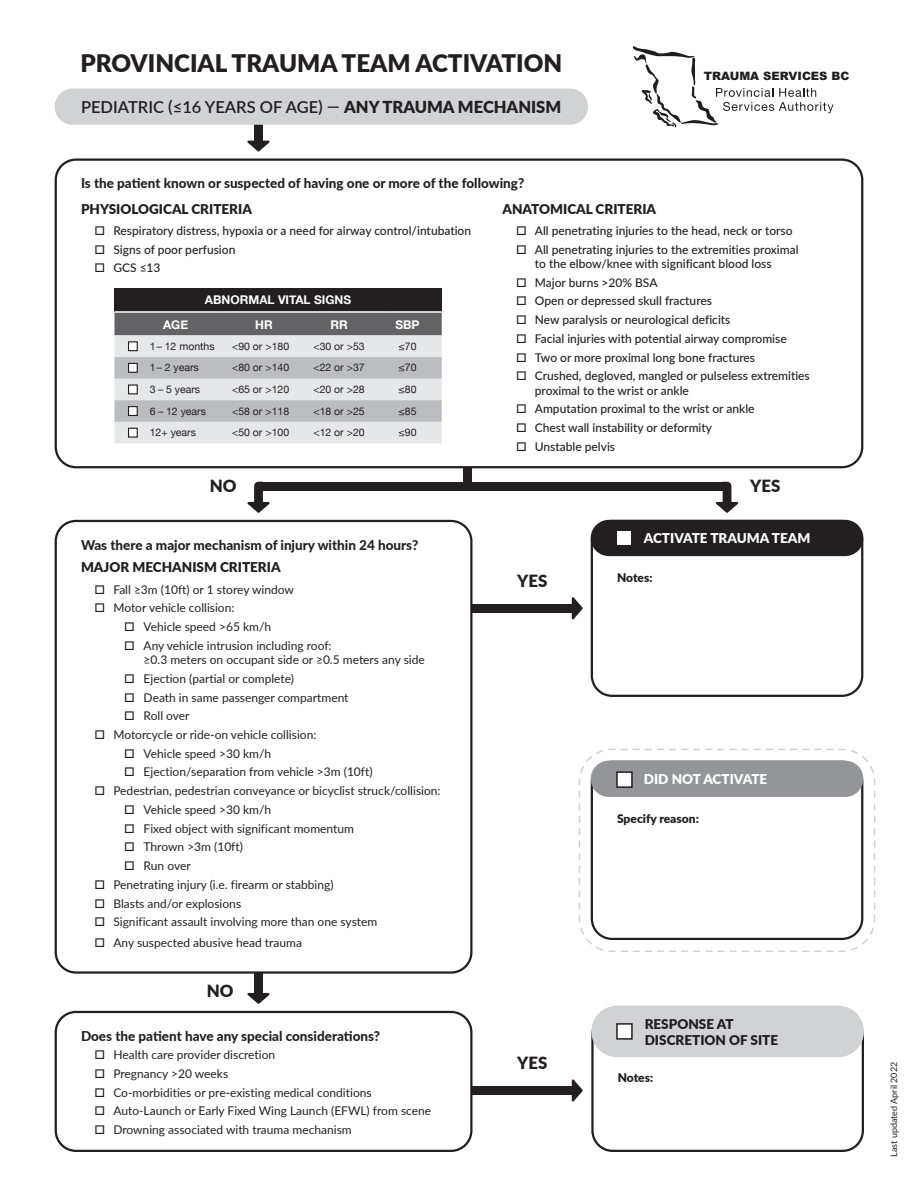
<style>
.page{position:relative;width:918px;height:1188px;background:#fff}
.page>*{position:absolute;margin:0;border:0;box-sizing:border-box;transform-origin:0 0}
.t1{font:900 24.15px "Lato";color:#231f20}
.t2{font:900 16.8px "Lato";color:#231f20}
.t3{font:600 16.5px "Lato";color:#231f20}
.t4{font:800 13.5px "Lato";color:#231f20}
.t5{font:900 13.5px/16.2px "Lato";color:#231f20}
.t6{font:900 13.5px "Lato";color:#fff}
.t7{font:12px/14.4px "Lato";color:#231f20}
.t8{font:500 12px/14.4px "Lato";color:#231f20}
.t9{font:700 12px "Helvetica Neue";color:#fff}
.t10{font:900 12px "Lato";color:#231f20}
.t11{font:900 11.55px "Arial";color:#201d1e}
.t12{font:10.5px "Helvetica Neue";color:#231f20}
.t13{font:9px "Lato";color:#231f20}
.s1{font-weight:900}
</style>
<div class="page">
<div style="left:463px;top:467px;width:9px;height:19px;background:#231f20"></div>
<svg style="left:714px;top:482px;width:24px;height:31px"></svg>
<svg style="left:247px;top:482px;width:25px;height:31px"></svg>
<div style="left:259px;top:482px;width:468px;height:8px;background:#231f20"></div>
<svg style="left:247px;top:992px;width:23px;height:12px"></svg>
<div style="left:254px;top:972px;width:9px;height:23px;background:#231f20"></div>
<svg style="left:247px;top:140px;width:23px;height:12px"></svg>
<div style="left:254px;top:120px;width:9px;height:23px;background:#231f20"></div>
<div style="left:472px;top:1086px;width:102px;height:9px;background:#231f20"></div>
<svg style="left:571px;top:597px;width:12px;height:23px"></svg>
<div style="left:472px;top:604px;width:102px;height:9px;background:#231f20"></div>
<svg style="left:578px;top:748px;width:298px;height:204px"></svg>
<div style="left:55px;top:520px;width:418px;height:454px;border:2px solid #231f20;border-radius:20px"></div>
<div style="left:55px;top:1011px;width:418px;height:141px;border:2px solid #231f20;border-radius:20px"></div>
<div style="left:592px;top:1007px;width:271px;height:49px;background:#d1d2d4;border-radius:25px"></div>
<div style="left:591px;top:1006px;width:273px;height:51px;border:2px solid #d1d2d4;border-radius:25px"></div>
<div style="left:591px;top:520px;width:272px;height:177px;border:2px solid #231f20;border-radius:20px"></div>
<div style="left:591px;top:761px;width:272px;height:179px;border:2px solid #231f20;border-radius:20px"></div>
<div style="left:592px;top:521px;width:270px;height:34px;background:#231f20;border-radius:17px"></div>
<div style="left:591px;top:520px;width:272px;height:36px;border:2px solid #231f20;border-radius:17px"></div>
<div style="left:592px;top:762px;width:270px;height:34px;background:#939598;border-radius:17px"></div>
<div style="left:591px;top:761px;width:272px;height:36px;border:2px solid #939598;border-radius:17px"></div>
<div style="left:55px;top:159px;width:808px;height:309px;border:2px solid #231f20;border-radius:20px"></div>
<div style="left:55px;top:89px;width:532px;height:35px;background:#d1d2d4;border-radius:17px"></div>
<div style="left:55px;top:88px;width:533px;height:37px;border:2px solid #d1d2d4;border-radius:17px"></div>
<div style="left:114px;top:289px;width:328px;height:23px;background:#231f20"></div>
<hr style="left:114px;top:311px;width:109px;height:2px;background:#fff">
<hr style="left:223px;top:311px;width:75px;height:2px;background:#fff">
<hr style="left:298px;top:311px;width:89px;height:2px;background:#fff">
<hr style="left:387px;top:311px;width:55px;height:2px;background:#fff">
<svg style="left:114px;top:312px;width:328px;height:131px;background:#c1c2c4"></svg>
<svg style="left:633px;top:46px;width:201px;height:81px"></svg>
<div style="left:618px;top:531px;width:13px;height:14px;background:#fff"></div>
<svg style="left:616px;top:771px;width:17px;height:17px"></svg>
<svg style="left:571px;top:1022px;width:293px;height:130px"></svg>
<h1 class="t1" style="left:81px;top:45px;width:483px">PROVINCIAL TRAUMA TEAM ACTIVATION</h1>
<h3 class="t3" style="left:81px;top:95px;width:482px">PEDIATRIC (≤16 YEARS OF AGE) — <span class="s1">ANY TRAUMA MECHANISM</span></h3>
<p class="t11" style="left:704px;top:68px;width:147px">TRAUMA SERVICES BC</p>
<p class="t4" style="left:81px;top:173px;width:445px">Is the patient known or suspected of having one or more of the following?</p>
<p class="t5" style="left:81px;top:200px;width:172px">PHYSIOLOGICAL CRITERIA</p>
<p class="t8" style="left:94px;top:223px;width:378px">□ Respiratory distress, hypoxia or a need for airway control/intubation</p>
<p class="t8" style="left:94px;top:242px;width:142px">□ Signs of poor perfusion</p>
<p class="t8" style="left:94px;top:260px;width:68px">□ GCS ≤13</p>
<p class="t5" style="left:502px;top:200px;width:155px">ANATOMICAL CRITERIA</p>
<p class="t8" style="left:516px;top:223px;width:278px">□ All penetrating injuries to the head, neck or torso</p>
<p class="t8" style="left:535px;top:242px;width:265px;text-indent:-19px">□ All penetrating injuries to the extremities proximal to the elbow/knee with significant blood loss</p>
<p class="t8" style="left:516px;top:275px;width:143px">□ Major burns &gt;20% BSA</p>
<p class="t8" style="left:516px;top:293px;width:198px">□ Open or depressed skull fractures</p>
<p class="t8" style="left:516px;top:312px;width:216px">□ New paralysis or neurological deficits</p>
<p class="t8" style="left:516px;top:331px;width:272px">□ Facial injuries with potential airway compromise</p>
<p class="t8" style="left:516px;top:350px;width:241px">□ Two or more proximal long bone fractures</p>
<p class="t8" style="left:535px;top:368px;width:276px;text-indent:-19px">□ Crushed, degloved, mangled or pulseless extremities proximal to the wrist or ankle</p>
<p class="t8" style="left:516px;top:401px;width:240px">□ Amputation proximal to the wrist or ankle</p>
<p class="t8" style="left:516px;top:420px;width:198px">□ Chest wall instability or deformity</p>
<p class="t8" style="left:516px;top:439px;width:101px">□ Unstable pelvis</p>
<p class="t9" style="left:205px;top:291px;width:148px">ABNORMAL VITAL SIGNS</p>
<p class="t9" style="left:163px;top:315px;width:27px">AGE</p>
<p class="t9" style="left:255px;top:315px;width:19px">HR</p>
<p class="t9" style="left:330px;top:315px;width:19px">RR</p>
<p class="t9" style="left:395px;top:315px;width:26px">SBP</p>
<p class="t12" style="left:150px;top:339px;width:66px">1– 12 months</p>
<p class="t12" style="left:232px;top:339px;width:59px">&lt;90 or &gt;180</p>
<p class="t12" style="left:313px;top:339px;width:53px">&lt;30 or &gt;53</p>
<p class="t12" style="left:399px;top:339px;width:19px">≤70</p>
<p class="t12" style="left:150px;top:360px;width:51px">1– 2 years</p>
<p class="t12" style="left:232px;top:360px;width:59px">&lt;80 or &gt;140</p>
<p class="t12" style="left:313px;top:360px;width:53px">&lt;22 or &gt;37</p>
<p class="t12" style="left:399px;top:360px;width:19px">≤70</p>
<p class="t12" style="left:150px;top:382px;width:52px">3 – 5 years</p>
<p class="t12" style="left:232px;top:382px;width:59px">&lt;65 or &gt;120</p>
<p class="t12" style="left:313px;top:382px;width:53px">&lt;20 or &gt;28</p>
<p class="t12" style="left:399px;top:382px;width:19px">≤80</p>
<p class="t12" style="left:150px;top:403px;width:58px">6 – 12 years</p>
<p class="t12" style="left:232px;top:403px;width:59px">&lt;58 or &gt;118</p>
<p class="t12" style="left:313px;top:403px;width:53px">&lt;18 or &gt;25</p>
<p class="t12" style="left:399px;top:403px;width:19px">≤85</p>
<p class="t12" style="left:150px;top:425px;width:48px">12+ years</p>
<p class="t12" style="left:232px;top:425px;width:59px">&lt;50 or &gt;100</p>
<p class="t12" style="left:313px;top:425px;width:53px">&lt;12 or &gt;20</p>
<p class="t12" style="left:399px;top:425px;width:19px">≤90</p>
<h2 class="t2" style="left:210px;top:473px;width:28px">NO</h2>
<h2 class="t2" style="left:750px;top:473px;width:32px">YES</h2>
<p class="t4" style="left:81px;top:535px;width:339px">Was there a major mechanism of injury within 24 hours?</p>
<p class="t5" style="left:81px;top:559px;width:201px">MAJOR MECHANISM CRITERIA</p>
<p class="t7" style="left:94px;top:582px;width:201px">□ Fall ≥3m (10ft) or 1 storey window</p>
<p class="t7" style="left:94px;top:600px;width:141px">□ Motor vehicle collision:</p>
<p class="t7" style="left:124px;top:619px;width:148px">□ Vehicle speed &gt;65 km/h</p>
<p class="t7" style="left:144px;top:638px;width:283px;text-indent:-19px">□ Any vehicle intrusion including roof:<br>≥0.3 meters on occupant side or ≥0.5 meters any side</p>
<p class="t7" style="left:124px;top:671px;width:171px">□ Ejection (partial or complete)</p>
<p class="t7" style="left:124px;top:690px;width:226px">□ Death in same passenger compartment</p>
<p class="t7" style="left:124px;top:708px;width:67px">□ Roll over</p>
<p class="t7" style="left:94px;top:727px;width:223px">□ Motorcycle or ride-on vehicle collision:</p>
<p class="t7" style="left:124px;top:746px;width:148px">□ Vehicle speed &gt;30 km/h</p>
<p class="t7" style="left:124px;top:764px;width:250px">□ Ejection/separation from vehicle &gt;3m (10ft)</p>
<p class="t7" style="left:94px;top:783px;width:348px">□ Pedestrian, pedestrian conveyance or bicyclist struck/collision:</p>
<p class="t7" style="left:124px;top:802px;width:148px">□ Vehicle speed &gt;30 km/h</p>
<p class="t7" style="left:124px;top:821px;width:231px">□ Fixed object with significant momentum</p>
<p class="t7" style="left:124px;top:839px;width:120px">□ Thrown &gt;3m (10ft)</p>
<p class="t7" style="left:124px;top:858px;width:68px">□ Run over</p>
<p class="t7" style="left:94px;top:877px;width:241px">□ Penetrating injury (i.e. firearm or stabbing)</p>
<p class="t7" style="left:94px;top:895px;width:148px">□ Blasts and/or explosions</p>
<p class="t7" style="left:94px;top:914px;width:284px">□ Significant assault involving more than one system</p>
<p class="t7" style="left:94px;top:935px;width:209px">□ Any suspected abusive head trauma</p>
<h2 class="t2" style="left:207px;top:979px;width:28px">NO</h2>
<p class="t4" style="left:81px;top:1026px;width:301px">Does the patient have any special considerations?</p>
<p class="t7" style="left:94px;top:1047px;width:182px">□ Health care provider discretion</p>
<p class="t7" style="left:94px;top:1066px;width:135px">□ Pregnancy &gt;20 weeks</p>
<p class="t7" style="left:94px;top:1085px;width:279px">□ Co-morbidities or pre-existing medical conditions</p>
<p class="t7" style="left:94px;top:1103px;width:338px">□ Auto-Launch or Early Fixed Wing Launch (EFWL) from scene</p>
<p class="t7" style="left:94px;top:1122px;width:259px">□ Drowning associated with trauma mechanism</p>
<h2 class="t2" style="left:517px;top:568px;width:32px">YES</h2>
<p class="t6" style="left:617px;top:528px;width:195px">□ ACTIVATE TRAUMA TEAM</p>
<p class="t10" style="left:617px;top:569px;width:37px">Notes:</p>
<p class="t6" style="left:617px;top:769px;width:152px">□ DID NOT ACTIVATE</p>
<p class="t10" style="left:617px;top:810px;width:83px">Specify reason:</p>
<h2 class="t2" style="left:517px;top:1050px;width:32px">YES</h2>
<p class="t5" style="left:645px;top:1015px;width:135px">RESPONSE AT<br>DISCRETION OF SITE</p>
<p class="t10" style="left:618px;top:1069px;width:37px">Notes:</p>
<p class="t13" style="left:887px;top:1157px;width:96px;rotate:-90deg">Last updated April 2022</p>
</div>
